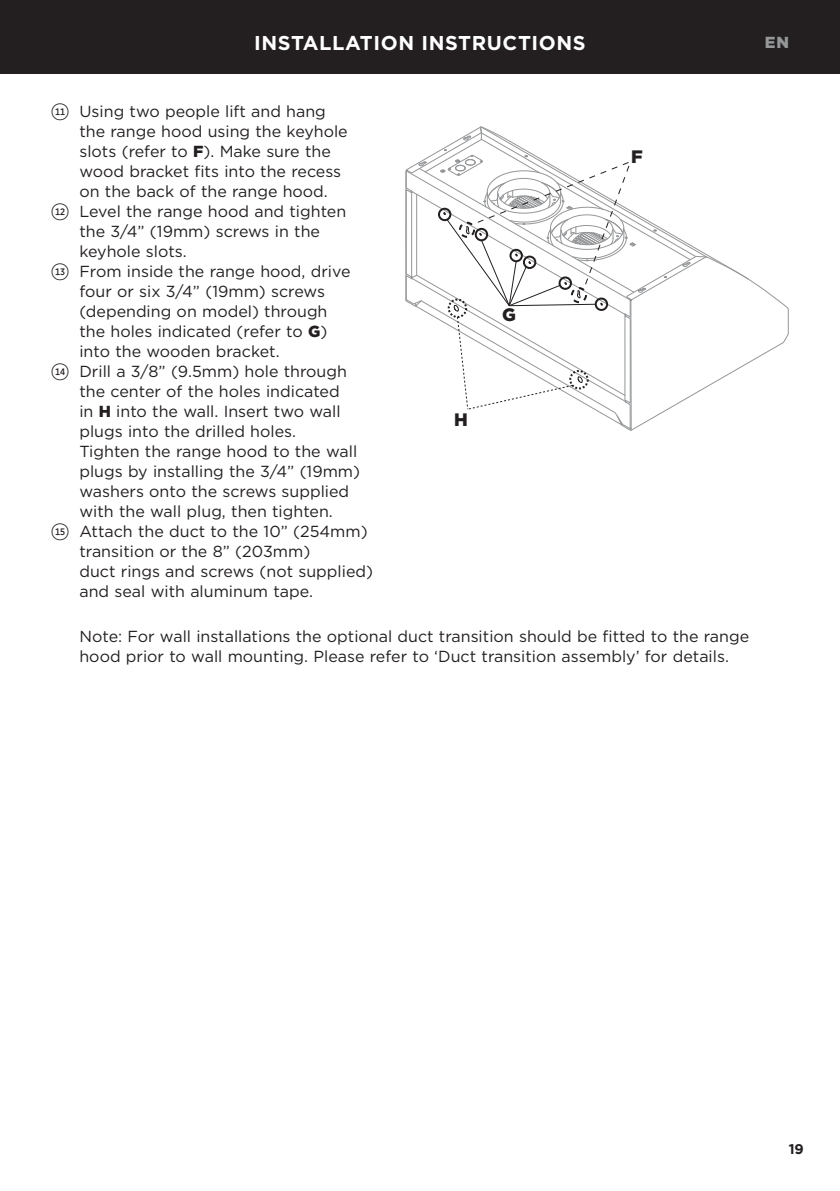
<style>
.page{position:relative;width:840px;height:1191px;background:#fff}
.page>*{position:absolute;margin:0;border:0;box-sizing:border-box;transform-origin:0 0}
.t1{font:700 20px "Gotham";letter-spacing:.03em;color:#fff}
.t2{font:900 18px "Gotham";color:#231f20}
.t3{font:16px/20px "Gotham";color:#231f20}
.t4{font:900 16px "Gotham";color:#949698}
.t5{font:700 14px "Gotham";color:#231f20}
.s1{font-family:"Gotham FP Nos Medium Half";font-size:18px}
.s2{font-weight:900}
</style>
<div class="page">
<div style="left:0;top:0;width:839px;height:74px;background:#231f20"></div>
<svg style="left:405px;top:126px;width:344px;height:305px"></svg>
<p class="t1" style="left:254px;top:30px;width:333px">INSTALLATION INSTRUCTIONS</p>
<p class="t4" style="left:764px;top:31px;width:26px">EN</p>
<p class="t3" style="left:51px;top:100px;width:276px"><span class="s1">!1</span> Using two people lift and hang</p>
<p class="t3" style="left:79px;top:120px;width:270px">the range hood using the keyhole</p>
<p class="t3" style="left:79px;top:140px;width:253px">slots (refer to <span class="s2">F</span>). Make sure the</p>
<p class="t3" style="left:79px;top:160px;width:263px">wood bracket fits into the recess</p>
<p class="t3" style="left:79px;top:180px;width:250px">on the back of the range hood.</p>
<p class="t3" style="left:51px;top:200px;width:296px"><span class="s1">!2</span> Level the range hood and tighten</p>
<p class="t3" style="left:79px;top:220px;width:242px">the 3/4” (19mm) screws in the</p>
<p class="t3" style="left:79px;top:240px;width:109px">keyhole slots.</p>
<p class="t3" style="left:51px;top:260px;width:301px"><span class="s1">!3</span> From inside the range hood, drive</p>
<p class="t3" style="left:79px;top:280px;width:247px">four or six 3/4” (19mm) screws</p>
<p class="t3" style="left:79px;top:300px;width:249px">(depending on model) through</p>
<p class="t3" style="left:79px;top:320px;width:249px">the holes indicated (refer to <span class="s2">G</span>)</p>
<p class="t3" style="left:79px;top:340px;width:201px">into the wooden bracket.</p>
<p class="t3" style="left:51px;top:360px;width:297px"><span class="s1">!4</span> Drill a 3/8” (9.5mm) hole through</p>
<p class="t3" style="left:79px;top:380px;width:261px">the center of the holes indicated</p>
<p class="t3" style="left:79px;top:400px;width:262px">in <span class="s2">H</span> into the wall. Insert two wall</p>
<p class="t3" style="left:79px;top:420px;width:218px">plugs into the drilled holes.</p>
<p class="t3" style="left:79px;top:440px;width:279px">Tighten the range hood to the wall</p>
<p class="t3" style="left:79px;top:460px;width:282px">plugs by installing the 3/4” (19mm)</p>
<p class="t3" style="left:79px;top:480px;width:271px">washers onto the screws supplied</p>
<p class="t3" style="left:79px;top:500px;width:255px">with the wall plug, then tighten.</p>
<p class="t3" style="left:51px;top:520px;width:318px"><span class="s1">!5</span> Attach the duct to the 10” (254mm)</p>
<p class="t3" style="left:79px;top:540px;width:232px">transition or the 8” (203mm)</p>
<p class="t3" style="left:79px;top:560px;width:295px">duct rings and screws (not supplied)</p>
<p class="t3" style="left:79px;top:580px;width:235px">and seal with aluminum tape.</p>
<p class="t2" style="left:502px;top:302px;width:15px">G</p>
<p class="t2" style="left:454px;top:407px;width:15px">H</p>
<p class="t2" style="left:630px;top:144px;width:13px">F</p>
<p class="t3" style="left:79px;top:626px;width:670px">Note: For wall installations the optional duct transition should be fitted to the range hood prior to wall mounting. Please refer to ‘Duct transition assembly’ for details.</p>
<p class="t5" style="left:788px;top:1139px;width:17px">19</p>
</div>
